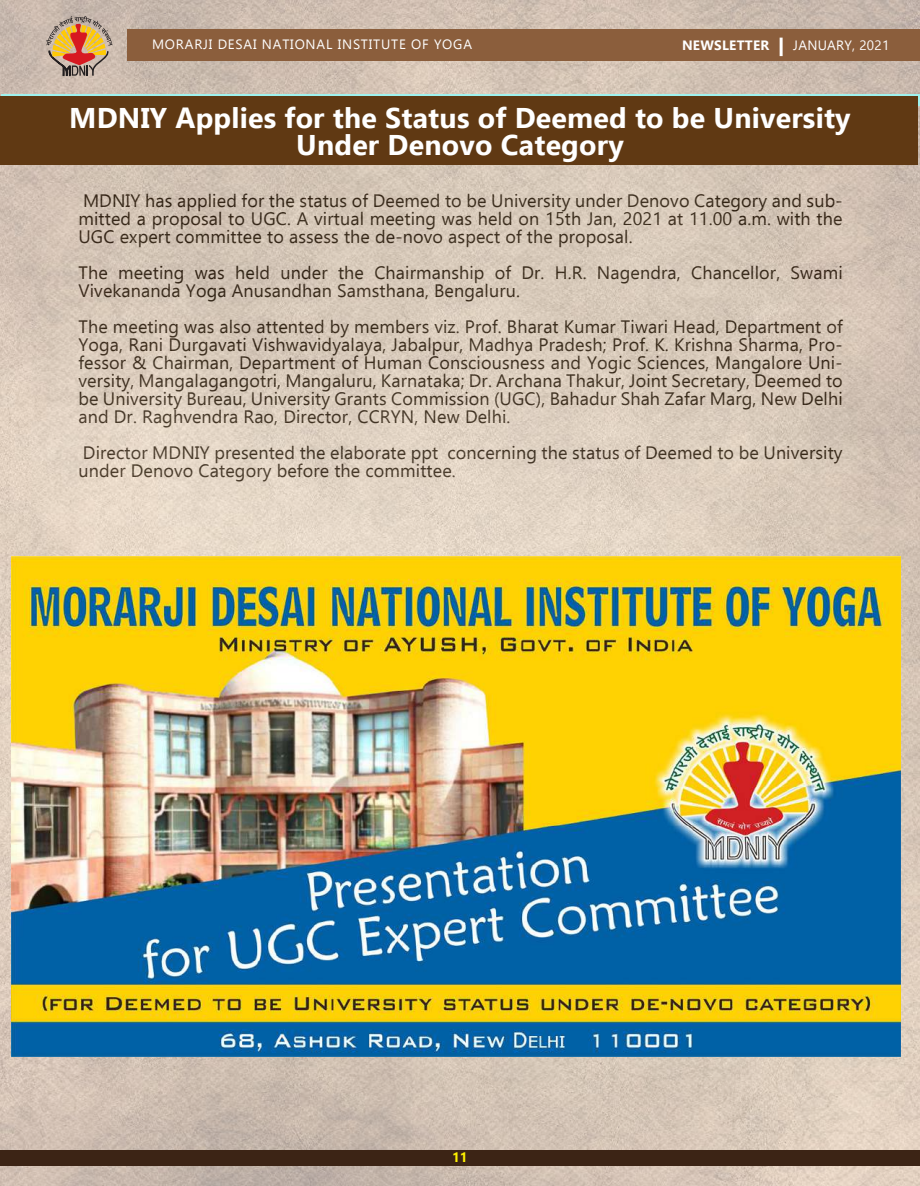
<style>
.page{position:relative;width:920px;height:1186px;background:#fff}
.page>*{position:absolute;margin:0;border:0;box-sizing:border-box;transform-origin:0 0}
.t1{font:700 28.5px/27px "Ebrima";letter-spacing:.005em;color:#fff;text-align:center}
.t2{font:18px/18px "Ebrima";letter-spacing:.005em;color:#000;text-align:justify}
.t3{font:13.5px "Ebrima";letter-spacing:.06em;color:#fff}
.t4{font:13.5px "Ebrima";letter-spacing:.02em;color:#fff}
.t5{font:700 13.5px "Ebrima";letter-spacing:.02em;color:#fff}
.t6{font:700 13.5px "Ebrima";color:#fff200}
</style>
<div class="page">
<img style="left:0;top:0;width:920px;height:1186px">
<svg style="left:46px;top:16px;width:66px;height:64px;background:#c49973"></svg>
<div style="left:127px;top:29px;width:793px;height:32px;background:#8b5e3c"></div>
<div style="left:1px;top:94px;width:918px;height:11px;background:#9ef2ee"></div>
<hr style="left:779px;top:38px;width:3px;height:18px;background:#fff">
<div style="left:0;top:96px;width:918px;height:68px;background:#603913"></div>
<div style="left:0;top:1150px;width:920px;height:15px;background:#3c2415"></div>
<img style="left:12px;top:557px;width:888px;height:499px">
<p class="t3" style="left:152px;top:34px;width:321px">MORARJI DESAI NATIONAL INSTITUTE OF YOGA</p>
<p class="t5" style="left:682px;top:35px;width:89px">NEWSLETTER</p>
<p class="t4" style="left:793px;top:35px;width:97px">JANUARY, 2021</p>
<h1 class="t1" style="left:69px;top:102px;width:782px">MDNIY Applies for the Status of Deemed to be University<br>Under Denovo Category</h1>
<p class="t2" style="left:78px;top:191px;width:765px">MDNIY has applied for the status of Deemed to be University under Denovo Category and sub&shy;mitted a proposal to UGC. A virtual meeting was held on 15th Jan, 2021 at 11.00 a.m. with the UGC expert committee to assess the de-novo aspect of the proposal.</p>
<p class="t2" style="left:78px;top:263px;width:765px">The meeting was held under the Chairmanship of Dr. H.R. Nagendra, Chancellor, Swami<br>Vivekananda Yoga Anusandhan Samsthana, Bengaluru.</p>
<p class="t2" style="left:78px;top:317px;width:765px">The meeting was also attented by members viz. Prof. Bharat Kumar Tiwari Head, Department of Yoga, Rani Durgavati Vishwavidyalaya, Jabalpur, Madhya Pradesh; Prof. K. Krishna Sharma, Pro&shy;fessor &amp; Chairman, Department of Human Consciousness and Yogic Sciences, Mangalore Uni&shy;versity, Mangalagangotri, Mangaluru, Karnataka; Dr. Archana Thakur, Joint Secretary, Deemed to be University Bureau, University Grants Commission (UGC), Bahadur Shah Zafar Marg, New Delhi and Dr. Raghvendra Rao, Director, CCRYN, New Delhi.</p>
<p class="t2" style="left:78px;top:443px;width:765px">Director MDNIY presented the elaborate ppt concerning the status of Deemed to be University under Denovo Category before the committee.</p>
<p class="t6" style="left:452px;top:1147px;width:21px">1110</p>
</div>
